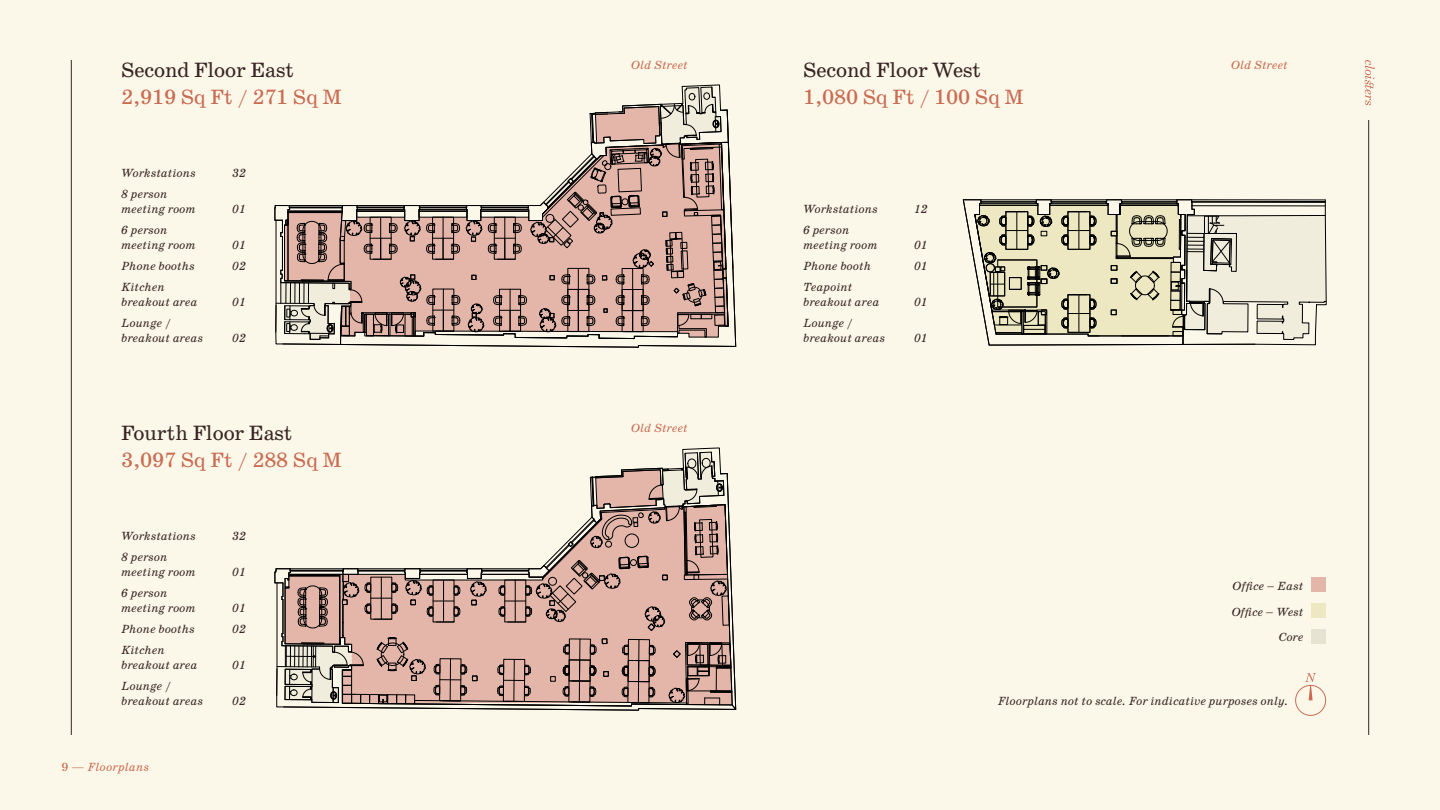
<style>
.page{position:relative;width:1440px;height:810px;background:#fbf8e9}
.page>*{position:absolute;margin:0;border:0;box-sizing:border-box;transform-origin:0 0}
.t1{font:21px "School";letter-spacing:-.01em;color:#ca6c53}
.t2{font:21px "School";letter-spacing:-.01em;color:#392525}
.t3{font:italic 12px/15px "School";letter-spacing:-.005em;color:#392525}
.t4{font:italic 12px "School";letter-spacing:-.005em;color:#ca6c53}
.s1{font-style:normal}
</style>
<div class="page">
<svg style="left:275px;top:84px;width:461px;height:263px"></svg>
<svg style="left:963px;top:199px;width:363px;height:146px"></svg>
<svg style="left:275px;top:448px;width:461px;height:263px"></svg>
<div style="left:1311px;top:603px;width:15px;height:15px;background:#ede8c2"></div>
<div style="left:1311px;top:629px;width:15px;height:15px;background:#e6e3d3"></div>
<div style="left:1295px;top:685px;width:31px;height:31px;border:1px solid #ca6c53;border-radius:50%"></div>
<svg style="left:1305px;top:673px;width:11px;height:27px"></svg>
<div style="left:1311px;top:577px;width:15px;height:15px;background:#e4b6a9"></div>
<svg style="left:1365px;top:60px;width:9px;height:45px"></svg>
<hr style="left:1368px;top:120px;width:1px;height:615px;background:#392525">
<hr style="left:71px;top:60px;width:1px;height:675px;background:#392525">
<h1 class="t2" style="left:121px;top:57px;width:175px">Second Floor East</h1>
<h1 class="t1" style="left:121px;top:84px;width:222px">2,919 Sq Ft / 271 Sq M</h1>
<p class="t3" style="left:121px;top:166px;width:76px">Workstations</p>
<p class="t3" style="left:232px;top:166px;width:15px">32</p>
<p class="t3" style="left:121px;top:187px;width:76px">8 person meeting room</p>
<p class="t3" style="left:232px;top:202px;width:15px">01</p>
<p class="t3" style="left:121px;top:223px;width:76px">6 person meeting room</p>
<p class="t3" style="left:232px;top:238px;width:15px">01</p>
<p class="t3" style="left:121px;top:259px;width:75px">Phone booths</p>
<p class="t3" style="left:232px;top:259px;width:15px">02</p>
<p class="t3" style="left:121px;top:280px;width:78px">Kitchen breakout area</p>
<p class="t3" style="left:232px;top:295px;width:15px">01</p>
<p class="t3" style="left:121px;top:316px;width:84px">Lounge / breakout areas</p>
<p class="t3" style="left:232px;top:331px;width:15px">02</p>
<h1 class="t2" style="left:121px;top:420px;width:173px">Fourth Floor East</h1>
<h1 class="t1" style="left:121px;top:447px;width:222px">3,097 Sq Ft / 288 Sq M</h1>
<p class="t3" style="left:121px;top:529px;width:76px">Workstations</p>
<p class="t3" style="left:232px;top:529px;width:15px">32</p>
<p class="t3" style="left:121px;top:550px;width:76px">8 person meeting room</p>
<p class="t3" style="left:232px;top:565px;width:15px">01</p>
<p class="t3" style="left:121px;top:586px;width:76px">6 person meeting room</p>
<p class="t3" style="left:232px;top:601px;width:15px">01</p>
<p class="t3" style="left:121px;top:622px;width:75px">Phone booths</p>
<p class="t3" style="left:232px;top:622px;width:15px">02</p>
<p class="t3" style="left:121px;top:643px;width:78px">Kitchen breakout area</p>
<p class="t3" style="left:232px;top:658px;width:15px">01</p>
<p class="t3" style="left:121px;top:679px;width:84px">Lounge / breakout areas</p>
<p class="t4" style="left:62px;top:760px;width:89px"><span class="s1">9 —</span> Floorplans</p>
<p class="t3" style="left:232px;top:694px;width:15px">02</p>
<p class="t4" style="left:631px;top:59px;width:58px">Old Street</p>
<p class="t4" style="left:631px;top:422px;width:58px">Old Street</p>
<h1 class="t2" style="left:803px;top:57px;width:180px">Second Floor West</h1>
<h1 class="t1" style="left:803px;top:84px;width:222px">1,080 Sq Ft / 100 Sq M</h1>
<p class="t3" style="left:803px;top:202px;width:76px">Workstations</p>
<p class="t3" style="left:914px;top:202px;width:15px">12</p>
<p class="t3" style="left:803px;top:223px;width:76px">6 person meeting room</p>
<p class="t3" style="left:914px;top:238px;width:15px">01</p>
<p class="t3" style="left:803px;top:259px;width:69px">Phone booth</p>
<p class="t3" style="left:914px;top:259px;width:15px">01</p>
<p class="t3" style="left:803px;top:280px;width:78px">Teapoint breakout area</p>
<p class="t3" style="left:914px;top:295px;width:15px">01</p>
<p class="t3" style="left:803px;top:316px;width:84px">Lounge / breakout areas</p>
<p class="t3" style="left:914px;top:331px;width:15px">01</p>
<p class="t4" style="left:1231px;top:59px;width:58px">Old Street</p>
<p class="t3" style="left:1232px;top:579px;width:73px">Office – East</p>
<p class="t3" style="left:1231px;top:599px;width:74px;line-height:25.5px;text-align:right">Office – West<br>Core</p>
<p class="t3" style="left:998px;top:694px;width:292px">Floorplans not to scale. For indicative purposes only.</p>
</div>
